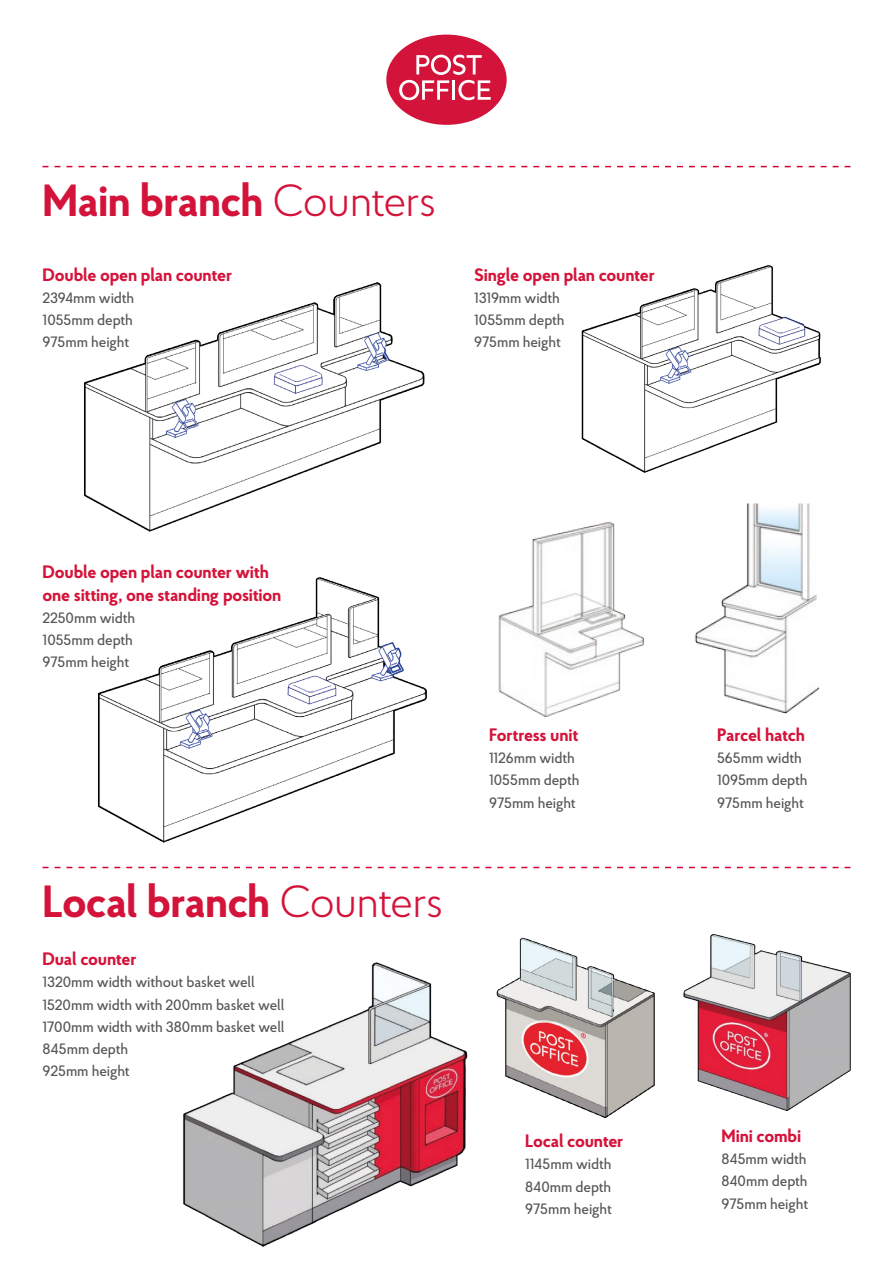
<style>
.page{position:relative;width:893px;height:1263px;background:#fff}
.page>*{position:absolute;margin:0;border:0;box-sizing:border-box;transform-origin:0 0}
.t1{font:700 45px "Proba Pro";letter-spacing:-.02em;color:#d4133a}
.t2{font:700 18px/22.5px "Proba Pro";letter-spacing:-.015em;color:#d4133a}
.t3{font:500 15px/22.2px "Proba Pro";letter-spacing:-.01em;color:#575756}
.s1{font-weight:300}
</style>
<div class="page">
<svg style="left:386px;top:34px;width:121px;height:91px"></svg>
<img style="left:498px;top:521px;width:146px;height:196px">
<img style="left:695px;top:503px;width:125px;height:211px">
<img style="left:581px;top:265px;width:240px;height:208px">
<img style="left:98px;top:577px;width:329px;height:266px">
<img style="left:84px;top:282px;width:341px;height:250px">
<img style="left:183px;top:962px;width:285px;height:285px">
<img style="left:496px;top:937px;width:159px;height:181px">
<img style="left:683px;top:934px;width:168px;height:177px">
<svg style="left:43px;top:867px;width:807px;height:1px"></svg>
<svg style="left:43px;top:166px;width:807px;height:1px"></svg>
<h1 class="t1" style="left:43px;top:170px;width:395px">Main branch <span class="s1">Counters</span></h1>
<p class="t2" style="left:43px;top:262px;width:191px">Double open plan counter</p>
<p class="t3" style="left:43px;top:286px;width:93px;text-align:justify">2394mm width 1055mm depth 975mm height</p>
<p class="t2" style="left:474px;top:262px;width:182px">Single open plan counter</p>
<p class="t3" style="left:474px;top:286px;width:92px">1319mm width<br>1055mm depth<br>975mm height</p>
<p class="t2" style="left:43px;top:560px;width:240px">Double open plan counter with one sitting, one standing position</p>
<p class="t3" style="left:43px;top:606px;width:94px">2250mm width<br>1055mm depth<br>975mm height</p>
<h1 class="t1" style="left:43px;top:871px;width:402px">Local branch <span class="s1">Counters</span></h1>
<p class="t2" style="left:43px;top:947px;width:96px">Dual counter</p>
<p class="t3" style="left:43px;top:971px;width:244px">1320mm width without basket well<br>1520mm width with 200mm basket well<br>1700mm width with 380mm basket well<br>845mm depth<br>925mm height</p>
<p class="t2" style="left:489px;top:723px;width:91px">Fortress unit</p>
<p class="t3" style="left:489px;top:746px;width:92px">1126mm width<br>1055mm depth<br>975mm height</p>
<p class="t2" style="left:525px;top:1129px;width:100px">Local counter</p>
<p class="t3" style="left:525px;top:1152px;width:88px;text-align:justify">1145mm width 840mm depth 975mm height</p>
<p class="t2" style="left:717px;top:723px;width:89px">Parcel hatch</p>
<p class="t3" style="left:717px;top:746px;width:92px">565mm width<br>1095mm depth<br>975mm height</p>
<p class="t2" style="left:721px;top:1123px;width:81px">Mini combi</p>
<p class="t3" style="left:721px;top:1147px;width:88px;text-align:justify">845mm width 840mm depth 975mm height</p>
</div>
